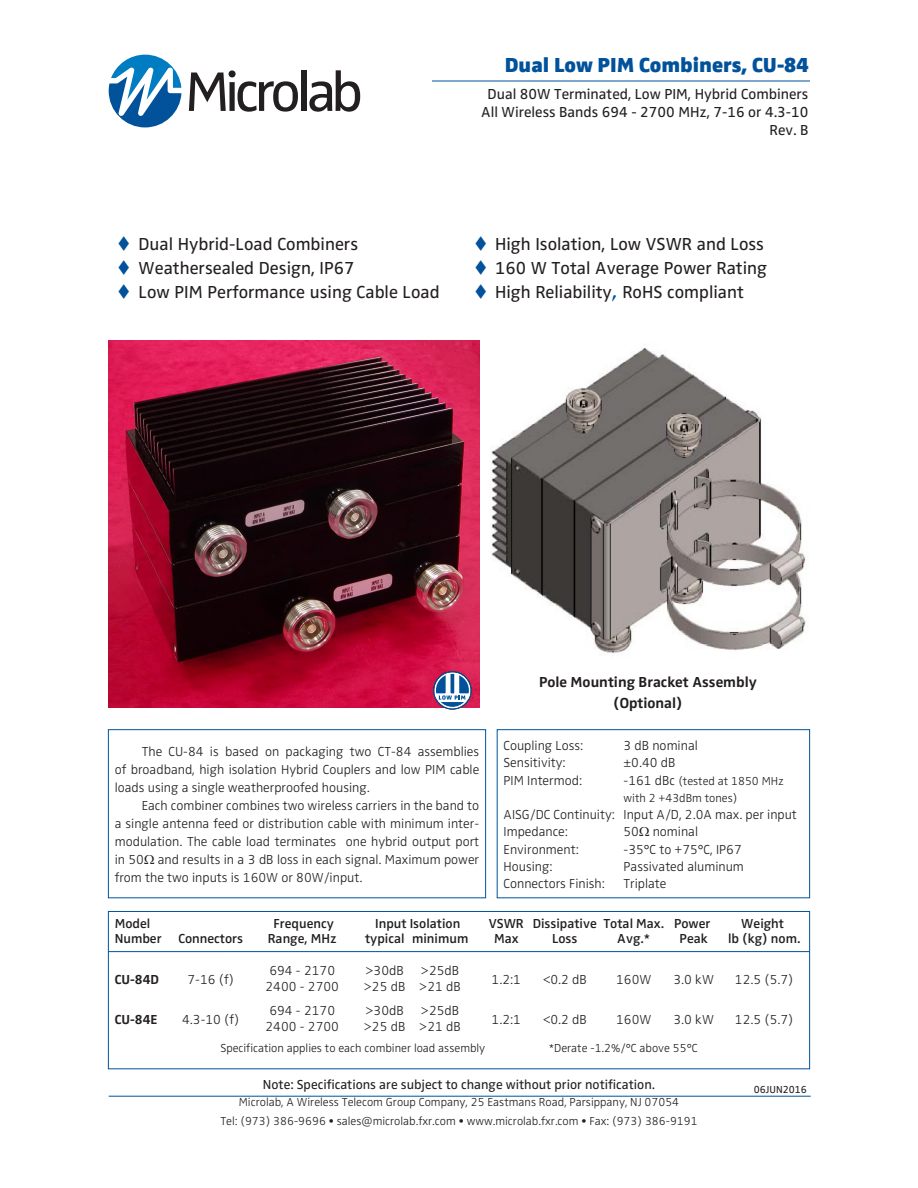
<style>
.page{position:relative;width:918px;height:1188px;background:#fff}
.page>*{position:absolute;margin:0;border:0;box-sizing:border-box;transform-origin:0 0}
.t1{font:900 21px "Zwo Pro";color:#01529a}
.DS_Bullets{font:18px "Zwo Pro";color:#231f20}
.t2{font:15px "Zwo Pro";color:#231f20}
.Subtitle_Text{font:700 15px "Zwo Pro";color:#231f20}
.t3{font:300 13.5px/18px "Zwo Pro";color:#231f20;text-align:justify}
.t4{font:600 13.5px "Zwo Pro";color:#231f20}
.t5{font:13.5px "Zwo Pro";color:#231f20}
.t6{font:700 13.5px "Zwo Pro";color:#231f20}
.t7{font:300 12px "Zwo Pro";color:#231f20}
.t8{font:10.5px "Zwo Pro";color:#231f20}
.s1{color:#01529a}
.s2{font-family:"CG Omega";font-weight:700;color:#01529a}
.s3{font-size:13.5px}
</style>
<div class="page">
<svg style="left:189px;top:70px;width:109px;height:42px"></svg>
<div style="left:301px;top:70px;width:5px;height:41px;background:#231f20"></div>
<svg style="left:309px;top:70px;width:51px;height:42px"></svg>
<svg style="left:109px;top:55px;width:72px;height:72px"></svg>
<div style="left:108px;top:729px;width:378px;height:169px;border:1px solid #01529a"></div>
<img style="left:108px;top:341px;width:371px;height:367px">
<div style="left:497px;top:729px;width:313px;height:169px;border:1px solid #01529a"></div>
<div style="left:108px;top:911px;width:702px;height:158px;border:1px solid #01529a"></div>
<hr style="left:108px;top:951px;width:702px;height:1px;background:#01529a">
<img style="left:491px;top:348px;width:315px;height:305px">
<hr style="left:432px;top:81px;width:378px;height:1px;background:#01529a">
<svg style="left:434px;top:672px;width:37px;height:37px"></svg>
<div style="left:434px;top:672px;width:37px;height:37px;border:1px solid #231f20;border-radius:50%"></div>
<div style="left:436px;top:674px;width:33px;height:33px;background:#01529a;border-radius:50%"></div>
<div style="left:433px;top:671px;width:39px;height:39px;border:1px solid #01529a;border-radius:50%"></div>
<svg style="left:433px;top:672px;width:39px;height:30px"></svg>
<hr style="left:109px;top:1096px;width:702px;height:1px;background:#01529a">
<p class="t1" style="left:505px;top:52px;width:305px">Dual Low PIM Combiners, CU-84</p>
<p class="t2" style="left:488px;top:85px;width:322px">Dual 80W Terminated, Low PIM, Hybrid Combiners</p>
<p class="t2" style="left:481px;top:103px;width:329px">All Wireless Bands 694 - 2700 MHz, 7-16 or 4.3-10</p>
<p class="t2" style="left:769px;top:121px;width:41px">Rev. B</p>
<p class="DS_Bullets" style="left:117px;top:234px;width:243px"><span class="s1">▼</span> Dual Hybrid-Load Combiners</p>
<p class="DS_Bullets" style="left:474px;top:234px;width:292px"><span class="s1">▼</span> High Isolation, Low VSWR and Loss</p>
<p class="DS_Bullets" style="left:117px;top:258px;width:239px"><span class="s1">▼</span> Weathersealed Design, IP67</p>
<p class="DS_Bullets" style="left:474px;top:258px;width:295px"><span class="s1">▼</span> 160 W Total Average Power Rating</p>
<p class="DS_Bullets" style="left:117px;top:282px;width:324px"><span class="s1">▼</span> Low PIM Performance using Cable Load</p>
<p class="DS_Bullets" style="left:474px;top:282px;width:271px"><span class="s1">▼</span> High Reliability<span class="s2">,</span> RoHS compliant</p>
<p class="t3" style="left:115px;top:743px;width:366px;text-indent:27px">The CU-84 is based on packaging two CT-84 assemblies of broadband, high isolation Hybrid Couplers and low PIM cable loads using a single weatherproofed housing.</p>
<p class="t3" style="left:115px;top:797px;width:366px;text-indent:27px">Each combiner combines two wireless carriers in the band to a single antenna feed or distribution cable with minimum inter&shy;modulation. The cable load terminates one hybrid output port in 50 and results in a 3 dB loss in each signal. Maximum power from the two inputs is 160W or 80W/input.</p>
<p class="Subtitle_Text" style="left:539px;top:674px;width:219px">Pole Mounting Bracket Assembly</p>
<p class="Subtitle_Text" style="left:613px;top:695px;width:71px">(Optional)</p>
<p class="t3" style="left:504px;top:737px;width:81px">Coupling Loss:</p>
<p class="t3" style="left:624px;top:737px;width:76px">3 dB nominal</p>
<p class="t3" style="left:504px;top:754px;width:64px">Sensitivity:</p>
<p class="t3" style="left:624px;top:754px;width:53px">±0.40 dB</p>
<p class="t3" style="left:504px;top:771px;width:80px">PIM Intermod:</p>
<p class="t7" style="left:624px;top:774px;width:162px"><span class="s3">-161 dBc</span> (tested at 1850 MHz</p>
<p class="t7" style="left:624px;top:791px;width:115px">with 2 +43dBm tones)</p>
<p class="t3" style="left:504px;top:806px;width:295px">AISG/DC Continuity: Input A/D, 2.0A max. per input</p>
<p class="t3" style="left:504px;top:823px;width:66px">Impedance:</p>
<p class="t3" style="left:624px;top:823px;width:76px">50 nominal</p>
<p class="t3" style="left:504px;top:840px;width:77px">Environment:</p>
<p class="t3" style="left:624px;top:840px;width:120px">-35°C to +75°C, IP67</p>
<p class="t3" style="left:504px;top:858px;width:50px">Housing:</p>
<p class="t3" style="left:624px;top:858px;width:122px">Passivated aluminum</p>
<p class="t3" style="left:504px;top:875px;width:103px">Connectors Finish:</p>
<p class="t3" style="left:624px;top:875px;width:44px">Triplate</p>
<p class="t4" style="left:115px;top:916px;width:37px">Model</p>
<p class="t4" style="left:274px;top:916px;width:62px">Frequency</p>
<p class="t4" style="left:375px;top:916px;width:87px">Input Isolation</p>
<p class="t4" style="left:489px;top:916px;width:223px">VSWR Dissipative Total Max. Power</p>
<p class="t4" style="left:741px;top:916px;width:44px">Weight</p>
<p class="t4" style="left:115px;top:931px;width:130px">Number Connectors</p>
<p class="t4" style="left:268px;top:931px;width:70px">Range, MHz</p>
<p class="t4" style="left:365px;top:931px;width:105px">typical minimum</p>
<p class="t4" style="left:494px;top:931px;width:26px">Max</p>
<p class="t4" style="left:552px;top:931px;width:27px">Loss</p>
<p class="t4" style="left:617px;top:931px;width:34px">Avg.*</p>
<p class="t4" style="left:680px;top:931px;width:30px">Peak</p>
<p class="t4" style="left:728px;top:931px;width:74px">lb (kg) nom.</p>
<p class="t6" style="left:115px;top:971px;width:46px">CU-84D</p>
<p class="t3" style="left:188px;top:971px;width:48px">7-16 (f)</p>
<p class="t3" style="left:269px;top:962px;width:67px">694 - 2170</p>
<p class="t3" style="left:366px;top:962px;width:39px">&gt;30dB</p>
<p class="t3" style="left:421px;top:962px;width:39px">&gt;25dB</p>
<p class="t3" style="left:492px;top:971px;width:31px">1.2:1</p>
<p class="t3" style="left:543px;top:971px;width:46px">&lt;0.2 dB</p>
<p class="t3" style="left:616px;top:971px;width:37px">160W</p>
<p class="t3" style="left:674px;top:971px;width:42px">3.0 kW</p>
<p class="t3" style="left:735px;top:971px;width:60px">12.5 (5.7)</p>
<p class="t3" style="left:265px;top:978px;width:75px">2400 - 2700</p>
<p class="t3" style="left:364px;top:978px;width:98px">&gt;25 dB &gt;21 dB</p>
<p class="t3" style="left:269px;top:1002px;width:67px">694 - 2170</p>
<p class="t3" style="left:366px;top:1002px;width:39px">&gt;30dB</p>
<p class="t3" style="left:421px;top:1002px;width:39px">&gt;25dB</p>
<p class="t6" style="left:115px;top:1012px;width:44px">CU-84E</p>
<p class="t3" style="left:182px;top:1011px;width:59px">4.3-10 (f)</p>
<p class="t3" style="left:492px;top:1011px;width:31px">1.2:1</p>
<p class="t3" style="left:543px;top:1011px;width:46px">&lt;0.2 dB</p>
<p class="t3" style="left:616px;top:1011px;width:37px">160W</p>
<p class="t3" style="left:674px;top:1011px;width:42px">3.0 kW</p>
<p class="t3" style="left:735px;top:1011px;width:60px">12.5 (5.7)</p>
<p class="t3" style="left:265px;top:1018px;width:75px">2400 - 2700</p>
<p class="t3" style="left:364px;top:1018px;width:98px">&gt;25 dB &gt;21 dB</p>
<p class="t7" style="left:220px;top:1041px;width:266px">Specification applies to each combiner load assembly</p>
<p class="t7" style="left:549px;top:1041px;width:150px">*Derate -1.2%/°C above 55°C</p>
<p class="t5" style="left:263px;top:1077px;width:394px">Note: Specifications are subject to change without prior notification.</p>
<p class="t7" style="left:239px;top:1096px;width:442px">Microlab, A Wireless Telecom Group Company, 25 Eastmans Road, Parsippany, NJ 07054</p>
<p class="t7" style="left:220px;top:1114px;width:479px">Tel: (973) 386-9696 • sales@microlab.fxr.com • www.microlab.fxr.com • Fax: (973) 386-9191</p>
<p class="t8" style="left:754px;top:1084px;width:55px">06JUN2016</p>
</div>
